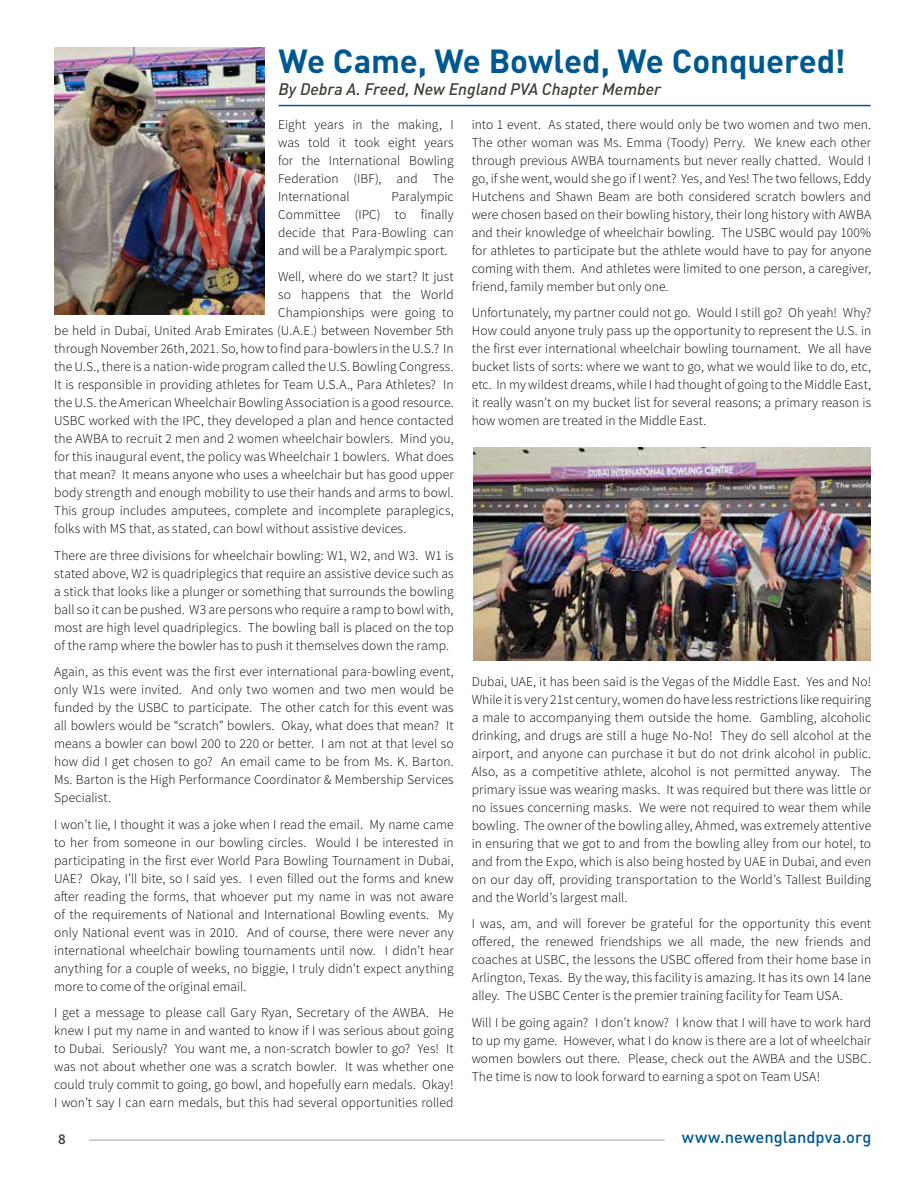
<style>
.page{position:relative;width:918px;height:1188px;background:#fff}
.page>*{position:absolute;margin:0;border:0;box-sizing:border-box;transform-origin:0 0}
.t1{font:700 33px "DINOT";letter-spacing:-.005em;color:#005890}
.t2{font:italic 500 16.5px "DINOT";color:#3d3c34}
.t3{font:500 16.5px "DINOT";letter-spacing:.005em;color:#005890}
.t4{font:600 15px "Source Sans Pro";color:#3d3c34}
.t5{font:300 13.5px/18px "Source Sans Pro";letter-spacing:.005em;color:#000;text-align:justify}
</style>
<div class="page">
<hr style="left:89px;top:1140px;width:576px;height:1px;background:#3d3c34">
<img style="left:54px;top:48px;width:211px;height:266px">
<hr style="left:279px;top:105px;width:592px;height:1px;background:#005890">
<img style="left:473px;top:447px;width:398px;height:213px">
<h1 class="t1" style="left:279px;top:39px;width:569px">We Came, We Bowled, We Conquered!</h1>
<p class="t2" style="left:279px;top:79px;width:384px">By Debra A. Freed, New England PVA Chapter Member</p>
<p class="t5" style="left:278px;top:115px;width:177px">Eight years in the making, I was told it took eight years for the International Bowling Federation (IBF), and The International</p>
<p class="t5" style="left:278px;top:187px;width:177px;text-indent:113px">Paralympic Committee (IPC) to finally decide that Para-Bowling can and will be a Paralympic sport.</p>
<p class="t5" style="left:278px;top:268px;width:177px">Well, where do we start? It just</p>
<p class="t5" style="left:278px;top:286px;width:177px">so happens that the World</p>
<p class="t5" style="left:278px;top:304px;width:177px">Championships were going to</p>
<p class="t5" style="left:54px;top:322px;width:401px">be held in Dubai, United Arab Emirates (U.A.E.) between November 5th</p>
<p class="t5" style="left:54px;top:340px;width:401px">through November 26th, 2021. So, how to find para-bowlers in the U.S.? In</p>
<p class="t5" style="left:54px;top:358px;width:401px">the U.S., there is a nation-wide program called the U.S. Bowling Congress.</p>
<p class="t5" style="left:54px;top:376px;width:401px">It is responsible in providing athletes for Team U.S.A., Para Athletes? In</p>
<p class="t5" style="left:54px;top:394px;width:401px">the U.S. the American Wheelchair Bowling Association is a good resource.</p>
<p class="t5" style="left:54px;top:412px;width:401px">USBC worked with the IPC, they developed a plan and hence contacted</p>
<p class="t5" style="left:54px;top:430px;width:401px">the AWBA to recruit 2 men and 2 women wheelchair bowlers. Mind you,</p>
<p class="t5" style="left:54px;top:448px;width:401px">for this inaugural event, the policy was Wheelchair 1 bowlers. What does</p>
<p class="t5" style="left:54px;top:466px;width:401px">that mean? It means anyone who uses a wheelchair but has good upper</p>
<p class="t5" style="left:54px;top:484px;width:401px">body strength and enough mobility to use their hands and arms to bowl.</p>
<p class="t5" style="left:54px;top:502px;width:401px">This group includes amputees, complete and incomplete paraplegics,</p>
<p class="t5" style="left:54px;top:520px;width:354px">folks with MS that, as stated, can bowl without assistive devices.</p>
<p class="t5" style="left:54px;top:546px;width:401px">There are three divisions for wheelchair bowling: W1, W2, and W3. W1 is stated above, W2 is quadriplegics that require an assistive device such as a stick that looks like a plunger or something that surrounds the bowling ball so it can be pushed. W3 are persons who require a ramp to bowl with, most are high level quadriplegics. The bowling ball is placed on the top of the ramp where the bowler has to push it themselves down the ramp.</p>
<p class="t5" style="left:54px;top:663px;width:401px">Again, as this event was the first ever international para-bowling event, only W1s were invited. And only two women and two men would be funded by the USBC to participate. The other catch for this event was all bowlers would be “scratch” bowlers. Okay, what does that mean? It means a bowler can bowl 200 to 220 or better. I am not at that level so how did I get chosen to go? An email came to be from Ms. K. Barton.<br>Ms. Barton is the High Performance Coordinator &amp; Membership Services Specialist.</p>
<p class="t5" style="left:54px;top:815px;width:401px">I won’t lie, I thought it was a joke when I read the email. My name came to her from someone in our bowling circles. Would I be interested in participating in the first ever World Para Bowling Tournament in Dubai, UAE? Okay, I’ll bite, so I said yes. I even filled out the forms and knew after reading the forms, that whoever put my name in was not aware of the requirements of National and International Bowling events. My only National event was in 2010. And of course, there were never any international wheelchair bowling tournaments until now. I didn’t hear anything for a couple of weeks, no biggie, I truly didn’t expect anything more to come of the original email.</p>
<p class="t5" style="left:54px;top:1004px;width:401px">I get a message to please call Gary Ryan, Secretary of the AWBA. He knew I put my name in and wanted to know if I was serious about going to Dubai. Seriously? You want me, a non-scratch bowler to go? Yes! It was not about whether one was a scratch bowler. It was whether one could truly commit to going, go bowl, and hopefully earn medals. Okay!<br>I won’t say I can earn medals, but this had several opportunities rolled</p>
<p class="t5" style="left:472px;top:115px;width:401px">into 1 event. As stated, there would only be two women and two men.<br>The other woman was Ms. Emma (Toody) Perry. We knew each other through previous AWBA tournaments but never really chatted. Would I go, if she went, would she go if I went? Yes, and Yes! The two fellows, Eddy Hutchens and Shawn Beam are both considered scratch bowlers and were chosen based on their bowling history, their long history with AWBA and their knowledge of wheelchair bowling. The USBC would pay 100% for athletes to participate but the athlete would have to pay for anyone coming with them. And athletes were limited to one person, a caregiver, friend, family member but only one.</p>
<p class="t5" style="left:472px;top:304px;width:401px">Unfortunately, my partner could not go. Would I still go? Oh yeah! Why?<br>How could anyone truly pass up the opportunity to represent the U.S. in the first ever international wheelchair bowling tournament. We all have bucket lists of sorts: where we want to go, what we would like to do, etc, etc. In my wildest dreams, while I had thought of going to the Middle East, it really wasn’t on my bucket list for several reasons; a primary reason is how women are treated in the Middle East.</p>
<p class="t5" style="left:472px;top:672px;width:401px">Dubai, UAE, it has been said is the Vegas of the Middle East. Yes and No!<br>While it is very 21st century, women do have less restrictions like requiring a male to accompanying them outside the home. Gambling, alcoholic drinking, and drugs are still a huge No-No! They do sell alcohol at the airport, and anyone can purchase it but do not drink alcohol in public.<br>Also, as a competitive athlete, alcohol is not permitted anyway. The primary issue was wearing masks. It was required but there was little or no issues concerning masks. We were not required to wear them while bowling. The owner of the bowling alley, Ahmed, was extremely attentive in ensuring that we got to and from the bowling alley from our hotel, to and from the Expo, which is also being hosted by UAE in Dubai, and even on our day off, providing transportation to the World’s Tallest Building and the World’s largest mall.</p>
<p class="t5" style="left:472px;top:915px;width:401px">I was, am, and will forever be grateful for the opportunity this event offered, the renewed friendships we all made, the new friends and coaches at USBC, the lessons the USBC offered from their home base in Arlington, Texas. By the way, this facility is amazing. It has its own 14 lane alley. The USBC Center is the premier training facility for Team USA.</p>
<p class="t5" style="left:472px;top:1013px;width:401px">Will I be going again? I don’t know? I know that I will have to work hard to up my game. However, what I do know is there are a lot of wheelchair women bowlers out there. Please, check out the AWBA and the USBC.<br>The time is now to look forward to earning a spot on Team USA!</p>
<p class="t4" style="left:58px;top:1130px;width:9px">8</p>
<p class="t3" style="left:682px;top:1126px;width:191px">www.newenglandpva.org</p>
</div>
